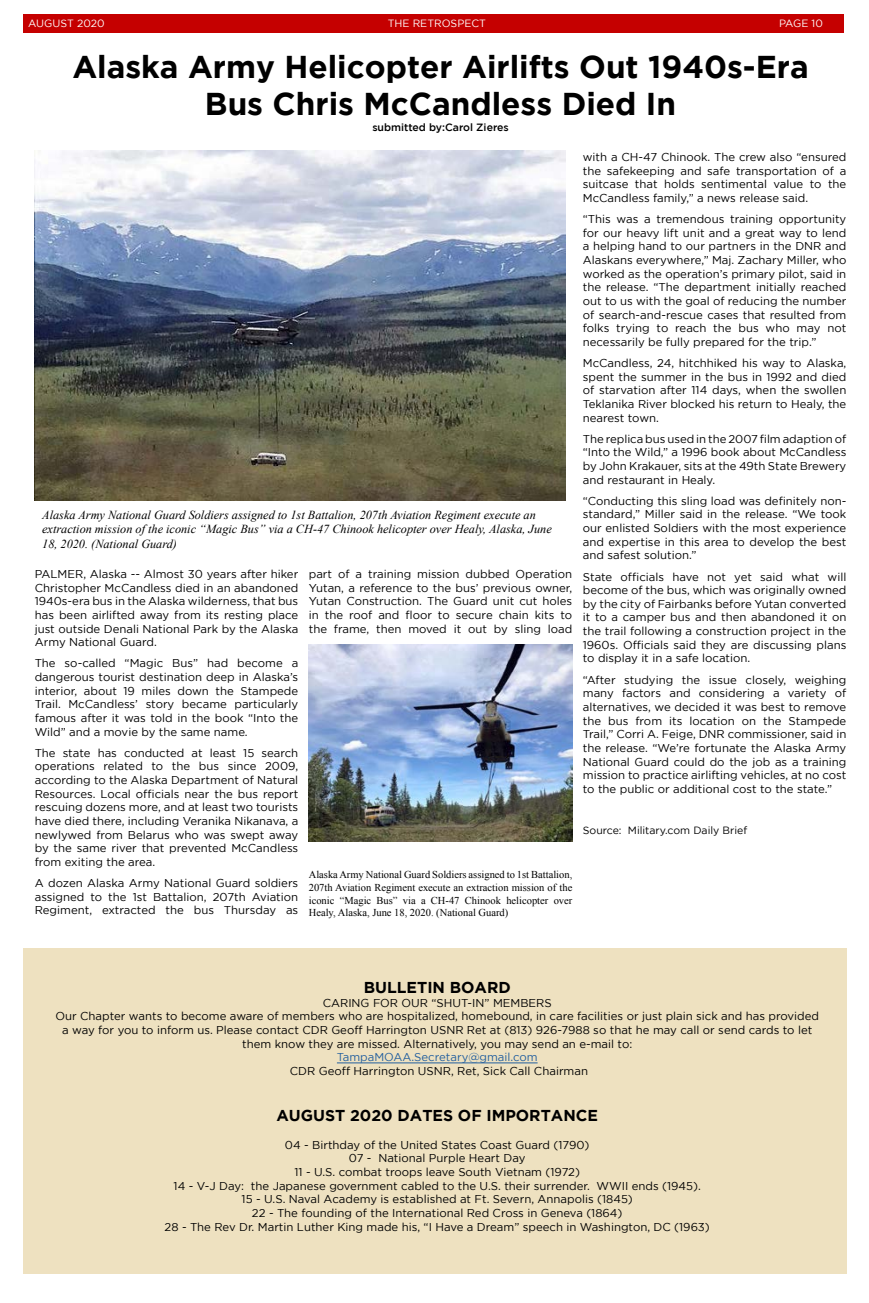
<style>
.page{position:relative;width:869px;height:1303px;background:#fff}
.page>*{position:absolute;margin:0;border:0;box-sizing:border-box;transform-origin:0 0}
.t1{font:700 31.5px/37.8px "Gotham";color:#000;text-align:center}
.t2{font:700 15.75px "Gotham";color:#000}
.t3{font:italic 12.25px/14.7px "Times New Roman";color:#000}
.t4{font:11.38px/13.7px "Gotham";color:#000;text-align:justify}
.t5{font:11.38px "Gotham";color:#215e9e}
.t6{font:10.5px/12.6px "Times New Roman";color:#000;text-align:justify}
.t7{font:10.5px "Gotham";color:#fff}
.t8{font:10.5px "Gotham";color:#000}
.t9{font:500 10.5px "Gotham";color:#000}
</style>
<div class="page">
<div style="left:23px;top:14px;width:820px;height:18px;background:#c50000"></div>
<img style="left:35px;top:151px;width:530px;height:349px">
<div style="left:23px;top:947px;width:823px;height:326px;background:#eee1c0"></div>
<hr style="left:337px;top:1062px;width:200px;height:1px;background:#215e9e">
<img style="left:308px;top:644px;width:264px;height:197px">
<p class="t7" style="left:28px;top:17px;width:78px">AUGUST 2020</p>
<p class="t7" style="left:387px;top:17px;width:100px">THE RETROSPECT</p>
<p class="t7" style="left:778px;top:17px;width:45px">PAGE 10</p>
<h1 class="t1" style="left:72px;top:47px;width:737px">Alaska Army Helicopter Airlifts Out 1940s-Era<br>Bus Chris McCandless Died In</h1>
<p class="t9" style="left:372px;top:121px;width:138px">submitted by:Carol Zieres</p>
<p class="t3" style="left:42px;top:507px;width:511px">Alaska Army National Guard Soldiers assigned to 1st Battalion, 207th Aviation Regiment execute an extraction mission of the iconic “Magic Bus” via a CH-47 Chinook helicopter over Healy, Alaska, June<br>18, 2020. (National Guard)</p>
<p class="t4" style="left:35px;top:567px;width:265px">PALMER, Alaska -- Almost 30 years after hiker Christopher McCandless died in an abandoned 1940s-era bus in the Alaska wilderness, that bus has been airlifted away from its resting place just outside Denali National Park by the Alaska Army National Guard.</p>
<p class="t4" style="left:35px;top:656px;width:265px">The so-called “Magic Bus” had become a dangerous tourist destination deep in Alaska’s interior, about 19 miles down the Stampede Trail. McCandless’ story became particularly famous after it was told in the book “Into the Wild” and a movie by the same name.</p>
<p class="t4" style="left:35px;top:745px;width:265px">The state has conducted at least 15 search operations related to the bus since 2009, according to the Alaska Department of Natural Resources. Local officials near the bus report rescuing dozens more, and at least two tourists have died there, including Veranika Nikanava, a newlywed from Belarus who was swept away by the same river that prevented McCandless from exiting the area.</p>
<p class="t4" style="left:35px;top:876px;width:265px">A dozen Alaska Army National Guard soldiers assigned to the 1st Battalion, 207th Aviation Regiment, extracted the bus Thursday as</p>
<p class="t4" style="left:308px;top:567px;width:265px">part of a training mission dubbed Operation Yutan, a reference to the bus’ previous owner, Yutan Construction. The Guard unit cut holes in the roof and floor to secure chain kits to the frame, then moved it out by sling load</p>
<p class="t6" style="left:308px;top:868px;width:265px">Alaska Army National Guard Soldiers assigned to 1st Battalion, 207th Aviation Regiment execute an extraction mission of the iconic “Magic Bus” via a CH-47 Chinook helicopter over Healy, Alaska, June 18, 2020. (National Guard)</p>
<p class="t4" style="left:582px;top:150px;width:265px">with a CH-47 Chinook. The crew also “ensured the safekeeping and safe transportation of a suitcase that holds sentimental value to the McCandless family,” a news release said.</p>
<p class="t4" style="left:582px;top:212px;width:265px">“This was a tremendous training opportunity for our heavy lift unit and a great way to lend a helping hand to our partners in the DNR and Alaskans everywhere,” Maj. Zachary Miller, who worked as the operation’s primary pilot, said in the release. “The department initially reached out to us with the goal of reducing the number of search-and-rescue cases that resulted from folks trying to reach the bus who may not necessarily be fully prepared for the trip.”</p>
<p class="t4" style="left:582px;top:356px;width:265px">McCandless, 24, hitchhiked his way to Alaska, spent the summer in the bus in 1992 and died of starvation after 114 days, when the swollen Teklanika River blocked his return to Healy, the nearest town.</p>
<p class="t4" style="left:582px;top:431px;width:265px">The replica bus used in the 2007 film adaption of “Into the Wild,” a 1996 book about McCandless by John Krakauer, sits at the 49th State Brewery and restaurant in Healy.</p>
<p class="t4" style="left:582px;top:493px;width:265px">“Conducting this sling load was definitely non&shy;standard,” Miller said in the release. “We took our enlisted Soldiers with the most experience and expertise in this area to develop the best and safest solution.”</p>
<p class="t4" style="left:582px;top:569px;width:265px">State officials have not yet said what will become of the bus, which was originally owned by the city of Fairbanks before Yutan converted it to a camper bus and then abandoned it on the trail following a construction project in the 1960s. Officials said they are discussing plans to display it in a safe location.</p>
<p class="t4" style="left:582px;top:672px;width:265px">“After studying the issue closely, weighing many factors and considering a variety of alternatives, we decided it was best to remove the bus from its location on the Stampede Trail,” Corri A. Feige, DNR commissioner, said in the release. “We’re fortunate the Alaska Army National Guard could do the job as a training mission to practice airlifting vehicles, at no cost to the public or additional cost to the state.”</p>
<p class="t8" style="left:582px;top:824px;width:166px">Source: Military.com Daily Brief</p>
<h2 class="t2" style="left:363px;top:978px;width:148px">BULLETIN BOARD</h2>
<p class="t4" style="left:55px;top:995px;width:764px;text-align:center">CARING FOR OUR “SHUT-IN” MEMBERS<br>Our Chapter wants to become aware of members who are hospitalized, homebound, in care facilities or just plain sick and has provided a way for you to inform us. Please contact CDR Geoff Harrington USNR Ret at (813) 926-7988 so that he may call or send cards to let them know they are missed. Alternatively, you may send an e-mail to:</p>
<p class="t5" style="left:337px;top:1050px;width:202px">TampaMOAA.Secretary@gmail.com</p>
<p class="t4" style="left:290px;top:1063px;width:299px">CDR Geoff Harrington USNR, Ret, Sick Call Chairman</p>
<h2 class="t2" style="left:276px;top:1106px;width:323px">AUGUST 2020 DATES OF IMPORTANCE</h2>
<p class="t4" style="left:164px;top:1137px;width:546px;text-align:center">04 - Birthday of the United States Coast Guard (1790)<br>07 - National Purple Heart Day<br>11 - U.S. combat troops leave South Vietnam (1972)<br>14 - V-J Day: the Japanese government cabled to the U.S. their surrender. WWII ends (1945).<br>15 - U.S. Naval Academy is established at Ft. Severn, Annapolis (1845)<br>22 - The founding of the International Red Cross in Geneva (1864)<br>28 - The Rev Dr. Martin Luther King made his, “I Have a Dream” speech in Washington, DC (1963)</p>
</div>
